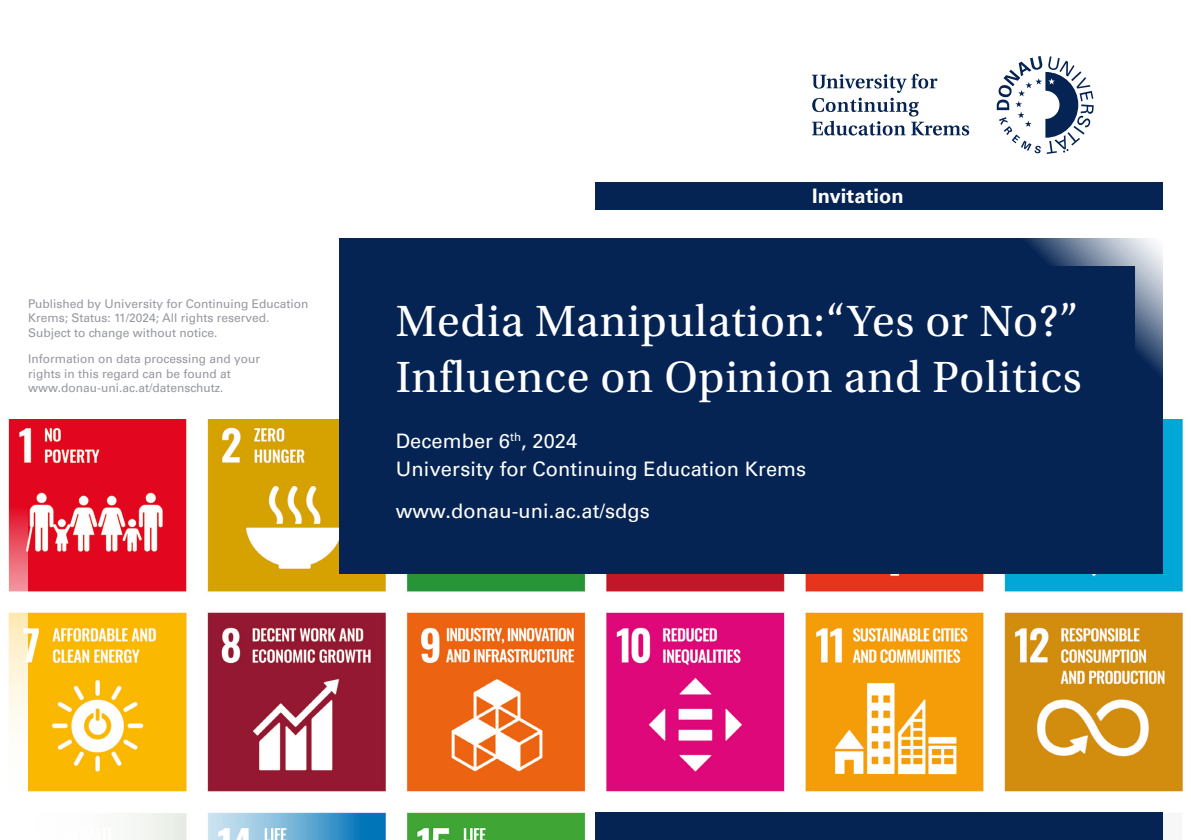
<style>
.page{position:relative;width:1191px;height:840px;background:#fff}
.page>*{position:absolute;margin:0;border:0;box-sizing:border-box;transform-origin:0 0}
.Cover_Lehrgangstitel_weiß{font:46px "Utopia Std";letter-spacing:.02em;color:#fff}
.Cover_Lehrgangsinfo_weiß{font:20px/28px "Univers LT Pro 55 Roman";letter-spacing:.005em;color:#fff}
.Cover_Abschluss_im_Balken{font:700 20px "Univers LT Pro 65";letter-spacing:.005em;color:#fff}
.Impressum{font:12px/14.4px "Univers LT Pro 55 Roman";color:#95989f}
</style>
<div class="page">
<img style="left:28px;top:420px;width:1155px;height:419px">
<svg style="left:996px;top:56px;width:97px;height:98px"></svg>
<svg style="left:812px;top:74px;width:157px;height:61px"></svg>
<div style="left:340px;top:238px;width:823px;height:335px;background:#052453"></div>
<div style="left:595px;top:811px;width:568px;height:28px;background:#052453"></div>
<svg style="left:1026px;top:238px;width:137px;height:138px"></svg>
<svg style="left:8px;top:420px;width:20px;height:311px"></svg>
<svg style="left:28px;top:811px;width:425px;height:28px"></svg>
<div style="left:595px;top:182px;width:568px;height:28px;background:#052453"></div>
<p class="Impressum" style="left:28px;top:296px;width:282px">Published by University for Continuing Education<br>Krems; Status: 11/2024; All rights reserved.<br>Subject to change without notice.</p>
<p class="Impressum" style="left:28px;top:351px;width:234px">Information on data processing and your rights in this regard can be found at www.donau-uni.ac.at/datenschutz.</p>
<h1 class="Cover_Abschluss_im_Balken" style="left:812px;top:182px;width:93px">Invitation</h1>
<h2 class="Cover_Lehrgangstitel_weiß" style="left:396px;top:296px;width:684px">Media Manipulation:“Yes or No?”</h2>
<h2 class="Cover_Lehrgangstitel_weiß" style="left:396px;top:352px;width:687px">Influence on Opinion and Politics</h2>
<p class="Cover_Lehrgangsinfo_weiß" style="left:396px;top:426px;width:412px">December 6<sup>th</sup>, 2024<br>University for Continuing Education Krems</p>
<p class="Cover_Lehrgangsinfo_weiß" style="left:396px;top:495px;width:256px">www.donau-uni.ac.at/sdgs</p>
</div>
